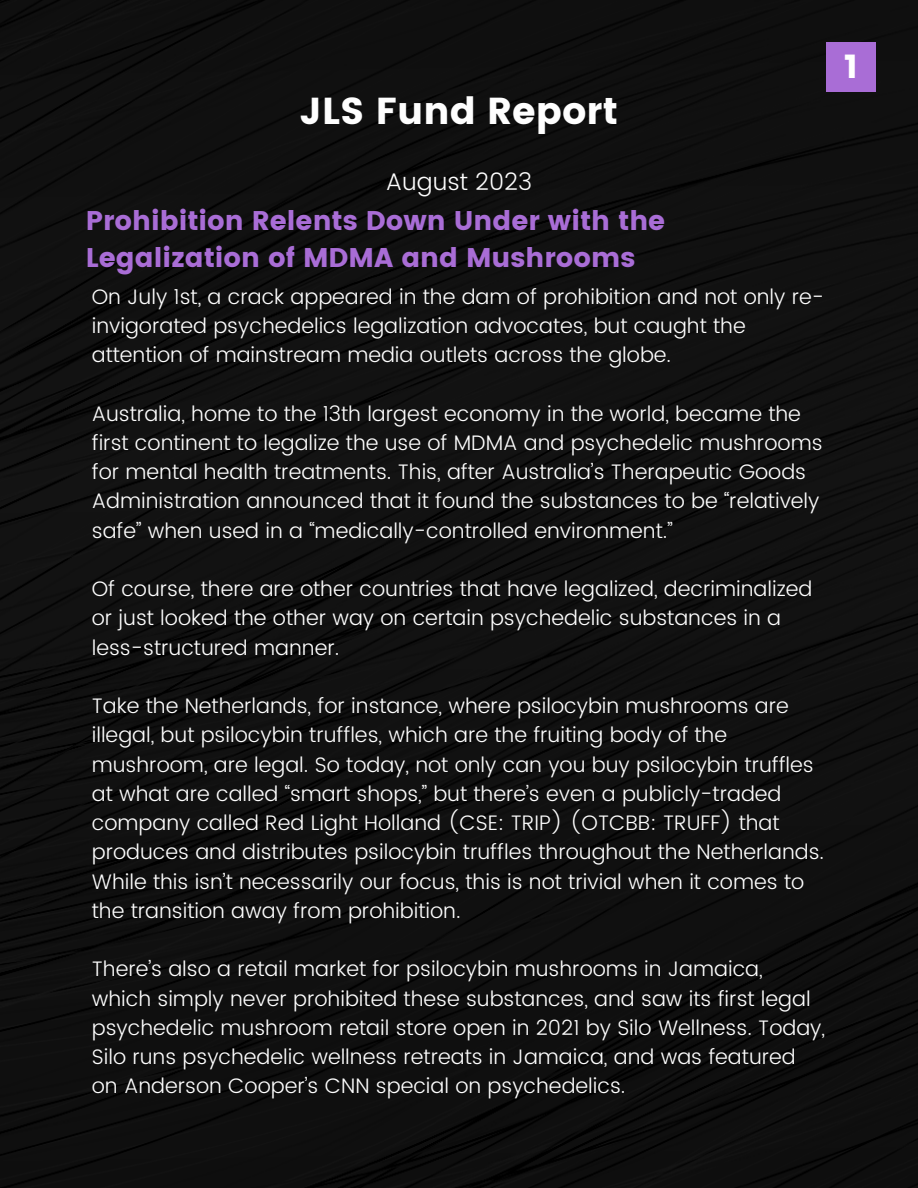
<style>
.page{position:relative;width:918px;height:1188px;background:#101010}
.page>*{position:absolute;margin:0;border:0;box-sizing:border-box;transform-origin:0 0}
.t1{font:37.5px "Poppins";color:#fefefe}
.t2{font:33px "Poppins";color:#fff}
.t3{font:27px/37.2px "Poppins";color:#a96dd6}
.t4{font:300 24px "Poppins";color:#fefefe}
.t5{font:300 21px/29.2px "Poppins";color:#fefefe}
</style>
<div class="page">
<div style="left:826px;top:42px;width:50px;height:50px;background:#a96dd6"></div>
<p class="t1" style="left:300px;top:89px;width:320px">JLS Fund Report</p>
<p class="t4" style="left:386px;top:168px;width:148px">August 2023</p>
<p class="t3" style="left:86px;top:202px;width:581px">Prohibition Relents Down Under with the<br>Legalization of MDMA and Mushrooms</p>
<p class="t5" style="left:92px;top:282px;width:734px">On July 1st, a crack appeared in the dam of prohibition and not only re&shy;invigorated psychedelics legalization advocates, but caught the attention of mainstream media outlets across the globe.</p>
<p class="t5" style="left:92px;top:399px;width:732px">Australia, home to the 13th largest economy in the world, became the first continent to legalize the use of MDMA and psychedelic mushrooms for mental health treatments. This, after Australia’s Therapeutic Goods Administration announced that it found the substances to be “relatively safe” when used in a “medically-controlled environment.”</p>
<p class="t5" style="left:92px;top:574px;width:722px">Of course, there are other countries that have legalized, decriminalized or just looked the other way on certain psychedelic substances in a less-structured manner.</p>
<p class="t5" style="left:92px;top:691px;width:734px">Take the Netherlands, for instance, where psilocybin mushrooms are illegal, but psilocybin truffles, which are the fruiting body of the mushroom, are legal. So today, not only can you buy psilocybin truffles at what are called “smart shops,” but there’s even a publicly-traded company called Red Light Holland (CSE: TRIP) (OTCBB: TRUFF) that produces and distributes psilocybin truffles throughout the Netherlands.<br>While this isn’t necessarily our focus, this is not trivial when it comes to the transition away from prohibition.</p>
<p class="t5" style="left:92px;top:954px;width:735px">There’s also a retail market for psilocybin mushrooms in Jamaica, which simply never prohibited these substances, and saw its first legal psychedelic mushroom retail store open in 2021 by Silo Wellness. Today, Silo runs psychedelic wellness retreats in Jamaica, and was featured on Anderson Cooper’s CNN special on psychedelics.</p>
<p class="t2" style="left:844px;top:47px;width:15px">1</p>
</div>
